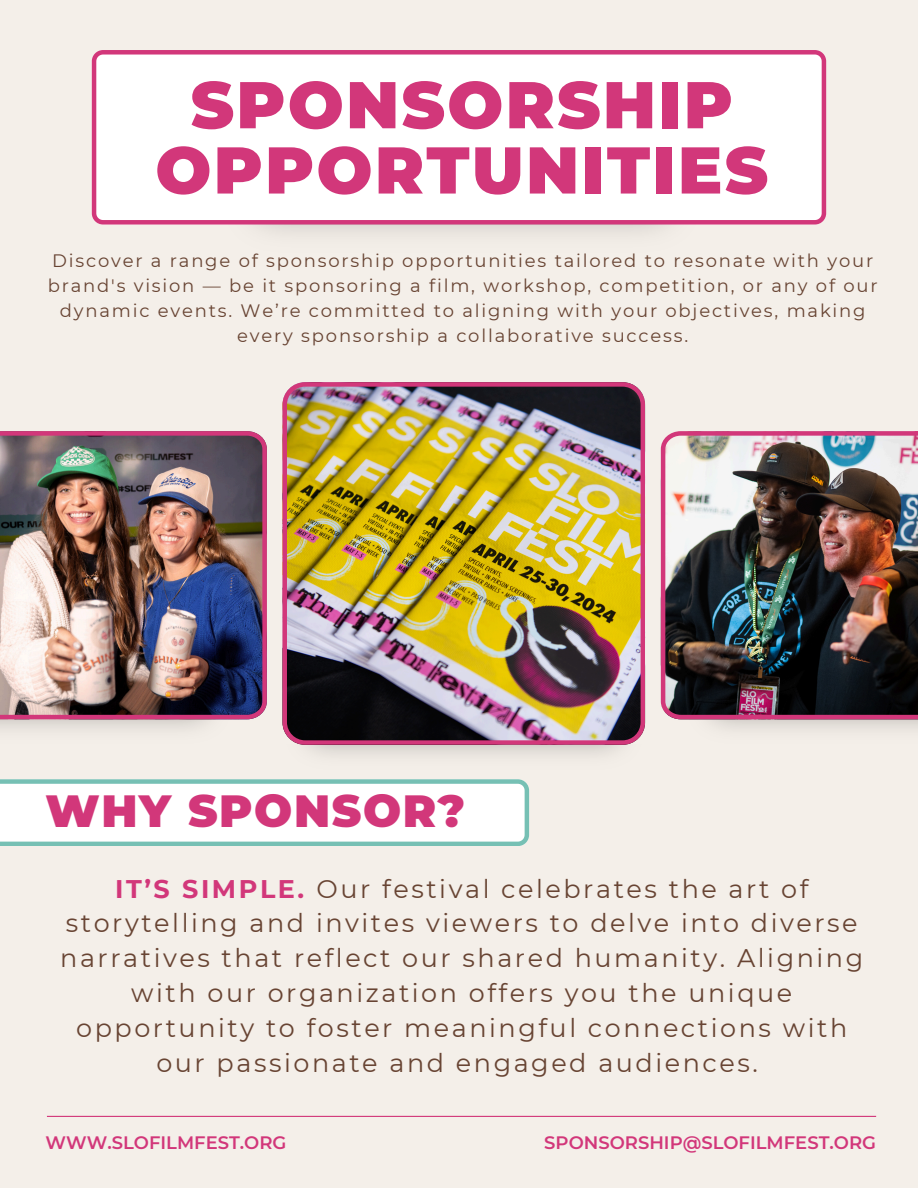
<style>
.page{position:relative;width:918px;height:1188px;background:#f4efe9}
.page>*{position:absolute;margin:0;border:0;box-sizing:border-box;transform-origin:0 0}
.t1{font:900 66px/65.2px "Montserrat";letter-spacing:.035em;color:#d2377a;text-align:center}
.t2{font:900 45px "Montserrat";letter-spacing:.035em;color:#d2377a}
.t3{font:25.5px/34.8px "Montserrat";letter-spacing:.1em;color:#684433;text-align:center}
.t4{font:18px/24.8px "Montserrat";letter-spacing:.1em;color:#684433;text-align:center}
.t5{font:600 18px "Montserrat";color:#d2377a}
.s1{font-weight:700;color:#d2377a}
</style>
<div class="page">
<div style="left:92px;top:50px;width:734px;height:174px;background:#fff"></div>
<hr style="left:47px;top:1116px;width:829px;height:1px;background:#d2377a">
<img style="left:0;top:431px;width:267px;height:288px">
<img style="left:661px;top:431px;width:257px;height:288px">
<img style="left:282px;top:382px;width:363px;height:362px">
<svg style="left:0;top:779px;width:529px;height:67px;background:#ebf6f4"></svg>
<p class="t1" style="left:155px;top:72px;width:614px">SPONSORSHIP<br>OPPORTUNITIES</p>
<h1 class="t4" style="left:48px;top:249px;width:831px">Discover a range of sponsorship opportunities tailored to resonate with your brand's vision — be it sponsoring a film, workshop, competition, or any of our dynamic events. We’re committed to aligning with your objectives, making every sponsorship a collaborative success.</h1>
<p class="t2" style="left:46px;top:784px;width:421px">WHY SPONSOR?</p>
<p class="t3" style="left:60px;top:871px;width:805px"><span class="s1">IT’S SIMPLE.</span> Our festival celebrates the art of storytelling and invites viewers to delve into diverse narratives that reflect our shared humanity. Aligning with our organization offers you the unique opportunity to foster meaningful connections with our passionate and engaged audiences.</p>
<p class="t5" style="left:46px;top:1132px;width:242px">WWW.SLOFILMFEST.ORG</p>
<p class="t5" style="left:544px;top:1132px;width:333px">SPONSORSHIP@SLOFILMFEST.ORG</p>
</div>
